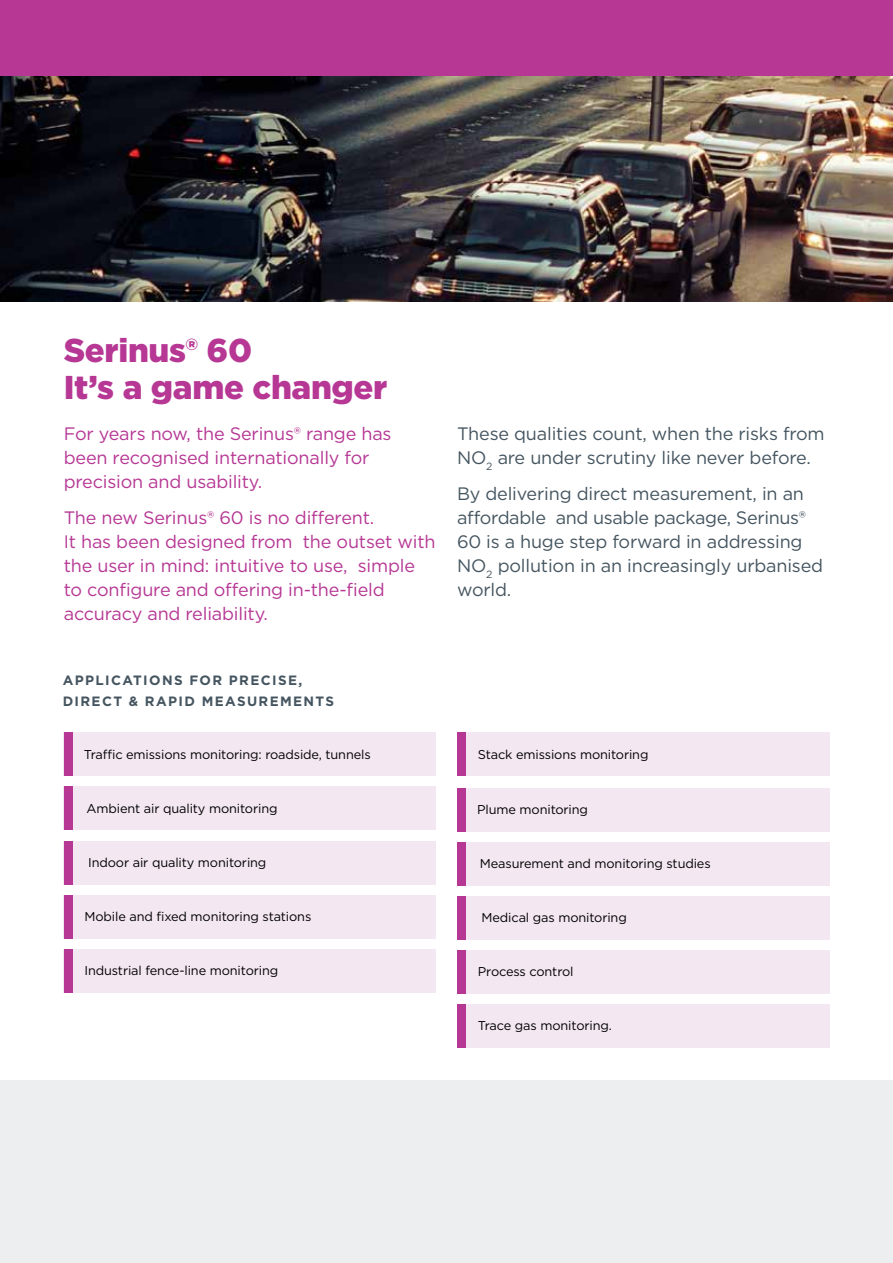
<style>
.page{position:relative;width:893px;height:1263px;background:#fff}
.page>*{position:absolute;margin:0;border:0;box-sizing:border-box;transform-origin:0 0}
.t1{font:900 33px/36.8px "Gotham";letter-spacing:-.01em;color:#b63794}
.t2{font:18px/24px "Gotham";letter-spacing:-.01em;color:#b63794}
.t3{font:18px/24px "Gotham";letter-spacing:-.01em;color:#455560}
.t4{font:700 13.5px/21px "Gotham";letter-spacing:.1em;color:#455560}
.t5{font:12.75px "Gotham";letter-spacing:-.01em;color:#000}
</style>
<div class="page">
<div style="left:0;top:0;width:893px;height:77px;background:#b63794"></div>
<div style="left:64px;top:732px;width:372px;height:44px;background:#f3e7f2"></div>
<div style="left:64px;top:732px;width:8px;height:44px;background:#b63794"></div>
<div style="left:457px;top:788px;width:372px;height:43px;background:#f3e7f2"></div>
<div style="left:457px;top:788px;width:9px;height:43px;background:#b63794"></div>
<div style="left:64px;top:787px;width:372px;height:43px;background:#f3e7f2"></div>
<div style="left:64px;top:787px;width:8px;height:43px;background:#b63794"></div>
<div style="left:457px;top:842px;width:372px;height:43px;background:#f3e7f2"></div>
<div style="left:457px;top:842px;width:9px;height:43px;background:#b63794"></div>
<div style="left:64px;top:841px;width:372px;height:43px;background:#f3e7f2"></div>
<div style="left:64px;top:841px;width:8px;height:43px;background:#b63794"></div>
<div style="left:457px;top:896px;width:372px;height:44px;background:#f3e7f2"></div>
<div style="left:457px;top:896px;width:9px;height:44px;background:#b63794"></div>
<div style="left:64px;top:895px;width:372px;height:43px;background:#f3e7f2"></div>
<div style="left:64px;top:895px;width:8px;height:43px;background:#b63794"></div>
<div style="left:457px;top:950px;width:372px;height:44px;background:#f3e7f2"></div>
<div style="left:457px;top:950px;width:9px;height:44px;background:#b63794"></div>
<div style="left:64px;top:949px;width:372px;height:44px;background:#f3e7f2"></div>
<div style="left:64px;top:949px;width:8px;height:44px;background:#b63794"></div>
<div style="left:457px;top:1004px;width:372px;height:44px;background:#f3e7f2"></div>
<div style="left:457px;top:1004px;width:9px;height:44px;background:#b63794"></div>
<div style="left:457px;top:732px;width:372px;height:44px;background:#f3e7f2"></div>
<div style="left:457px;top:732px;width:9px;height:44px;background:#b63794"></div>
<div style="left:0;top:1081px;width:893px;height:182px;background:#eceeef"></div>
<img style="left:0;top:77px;width:893px;height:225px">
<h1 class="t1" style="left:64px;top:332px;width:325px">Serinus® 60<br>It’s a game changer</h1>
<h2 class="t2" style="left:64px;top:421px;width:329px">For years now, the Serinus® range has been recognised internationally for precision and usability.</h2>
<h2 class="t2" style="left:64px;top:506px;width:373px">The new Serinus® 60 is no different.<br>It has been designed from the outset with the user in mind: intuitive to use, simple to configure and offering in-the-field accuracy and reliability.</h2>
<p class="t4" style="left:63px;top:669px;width:273px">APPLICATIONS FOR PRECISE,<br>DIRECT &amp; RAPID MEASUREMENTS</p>
<p class="t5" style="left:84px;top:746px;width:288px">Traffic emissions monitoring: roadside, tunnels</p>
<h2 class="t3" style="left:457px;top:421px;width:369px">These qualities count, when the risks from<br>NO<sub>2</sub> are under scrutiny like never before.</h2>
<h2 class="t3" style="left:457px;top:482px;width:368px">By delivering direct measurement, in an affordable and usable package, Serinus® 60 is a huge step forward in addressing NO<sub>2</sub> pollution in an increasingly urbanised world.</h2>
<p class="t5" style="left:478px;top:746px;width:172px">Stack emissions monitoring</p>
<p class="t5" style="left:87px;top:800px;width:192px">Ambient air quality monitoring</p>
<p class="t5" style="left:477px;top:801px;width:112px">Plume monitoring</p>
<p class="t5" style="left:88px;top:854px;width:180px">Indoor air quality monitoring</p>
<p class="t5" style="left:85px;top:908px;width:228px">Mobile and fixed monitoring stations</p>
<p class="t5" style="left:480px;top:855px;width:232px">Measurement and monitoring studies</p>
<p class="t5" style="left:482px;top:909px;width:147px">Medical gas monitoring</p>
<p class="t5" style="left:85px;top:962px;width:195px">Industrial fence-line monitoring</p>
<p class="t5" style="left:478px;top:963px;width:97px">Process control</p>
<p class="t5" style="left:478px;top:1018px;width:136px">Trace gas monitoring.</p>
</div>
